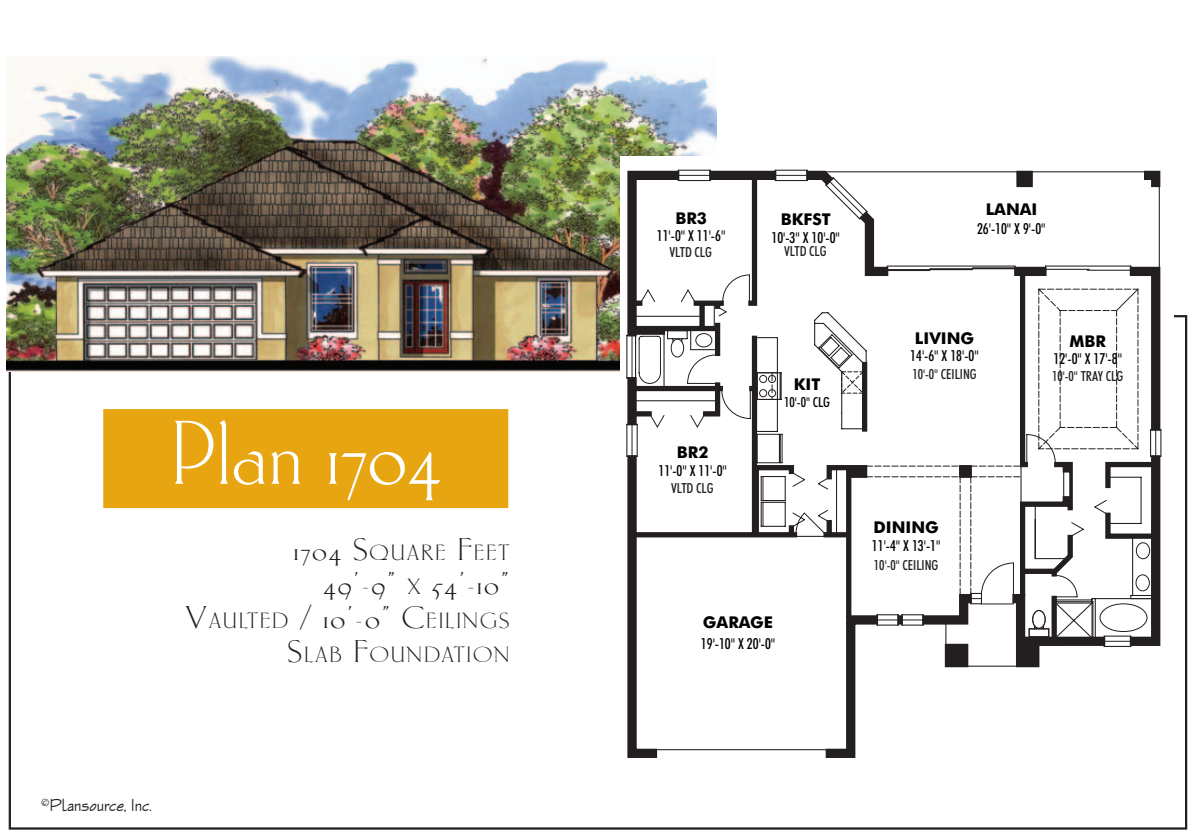
<style>
.page{position:relative;width:1197px;height:837px;background:#fff}
.page>*{position:absolute;margin:0;border:0;box-sizing:border-box;transform-origin:0 0}
.t1{font:94.5px "Carlton Let Plain";letter-spacing:.01em;color:#fff}
.t2{font:32.62px "Carlton Let Plain";color:#231f20;scale:1.1 1}
.t3{font:22.72px/33.8px "Carlton Let Plain";letter-spacing:.07em;color:#231f20;text-align:right;scale:1.1 1}
.t4{font:18px "Enviro D";color:#231f20}
.t5{font:700 16.2px "Futura BT";color:#000}
.t6{font:500 condensed 15.3px "Futura BT";color:#000}
.t7{font:500 condensed 13.95px "Futura BT";color:#231f20}
.t8{font:500 condensed 13.95px "Futura BT";color:#000}
.s1{font-size:32.62px}
.s2{font-size:22.72px}
</style>
<div class="page">
<div style="left:103px;top:409px;width:405px;height:99px;background:#e7a512"></div>
<img style="left:6px;top:57px;width:711px;height:315px">
<div style="left:620px;top:156px;width:554px;height:602px;background:#fff"></div>
<hr style="left:626px;top:335px;width:1px;height:43px;background:#231f20">
<hr style="left:775px;top:170px;width:32px;height:1px;background:#231f20">
<hr style="left:626px;top:424px;width:1px;height:32px;background:#231f20">
<hr style="left:678px;top:170px;width:32px;height:1px;background:#231f20">
<svg style="left:627px;top:171px;width:533px;height:587px"></svg>
<svg style="left:687px;top:274px;width:327px;height:14px"></svg>
<svg style="left:886px;top:265px;width:130px;height:7px"></svg>
<hr style="left:1045px;top:266px;width:86px;height:1px;background:#231f20">
<hr style="left:1045px;top:269px;width:44px;height:1px;background:#231f20">
<hr style="left:1087px;top:270px;width:44px;height:1px;background:#231f20">
<svg style="left:636px;top:288px;width:525px;height:470px"></svg>
<hr style="left:86px;top:836px;width:405px;height:1px;background:#e7a512">
<h1 class="t1" style="left:170px;top:407px;width:272px">Plan 1704</h1>
<h3 class="t3" style="left:293px;top:537px;width:198px"><span class="s1">1704 S</span>QUARE <span class="s1">F</span>EET</h3>
<h2 class="t2" style="left:323px;top:567px;width:171px">49’-9” <span class="s2">X</span> 54’-10”</h2>
<h3 class="t3" style="left:186px;top:604px;width:296px"><span class="s1">V</span>AULTED <span class="s1">/ 10’-0” C</span>EILINGS<br><span class="s1">S</span>LAB <span class="s1">F</span>OUNDATION</h3>
<p class="t4" style="left:41px;top:796px;width:112px"><sup>©</sup>Plansource, Inc.</p>
<p class="t5" style="left:675px;top:208px;width:33px">BR3</p>
<p class="t6" style="left:657px;top:226px;width:70px">11'-0" X 11'-6"</p>
<p class="t7" style="left:670px;top:244px;width:44px">VLTD CLG</p>
<p class="t5" style="left:781px;top:209px;width:52px">BKFST</p>
<p class="t6" style="left:771px;top:228px;width:70px">10'-3" X 10'-0"</p>
<p class="t7" style="left:784px;top:243px;width:44px">VLTD CLG</p>
<p class="t5" style="left:677px;top:442px;width:33px">BR2</p>
<p class="t6" style="left:658px;top:461px;width:70px">11'-0" X 11'-0"</p>
<p class="t7" style="left:671px;top:480px;width:44px">VLTD CLG</p>
<p class="t5" style="left:794px;top:374px;width:28px">KIT</p>
<p class="t8" style="left:784px;top:394px;width:47px">10'-0" CLG</p>
<p class="t5" style="left:703px;top:612px;width:72px">GARAGE</p>
<p class="t6" style="left:701px;top:634px;width:76px">19'-10" X 20'-0"</p>
<p class="t5" style="left:986px;top:199px;width:53px">LANAI</p>
<p class="t6" style="left:977px;top:219px;width:70px">26'-10" X 9'-0"</p>
<p class="t5" style="left:915px;top:328px;width:61px">LIVING</p>
<p class="t5" style="left:1070px;top:331px;width:38px">MBR</p>
<p class="t7" style="left:1052px;top:368px;width:73px">10'-0" TRAY CLG</p>
<p class="t6" style="left:910px;top:347px;width:70px">14'-6" X 18'-0"</p>
<p class="t6" style="left:1054px;top:349px;width:70px">12'-0" X 17'-8"</p>
<p class="t7" style="left:912px;top:365px;width:66px">10'-0" CEILING</p>
<p class="t5" style="left:873px;top:518px;width:67px">DINING</p>
<p class="t6" style="left:872px;top:537px;width:70px">11'-4" X 13'-1"</p>
<p class="t7" style="left:874px;top:556px;width:66px">10'-0" CEILING</p>
</div>
